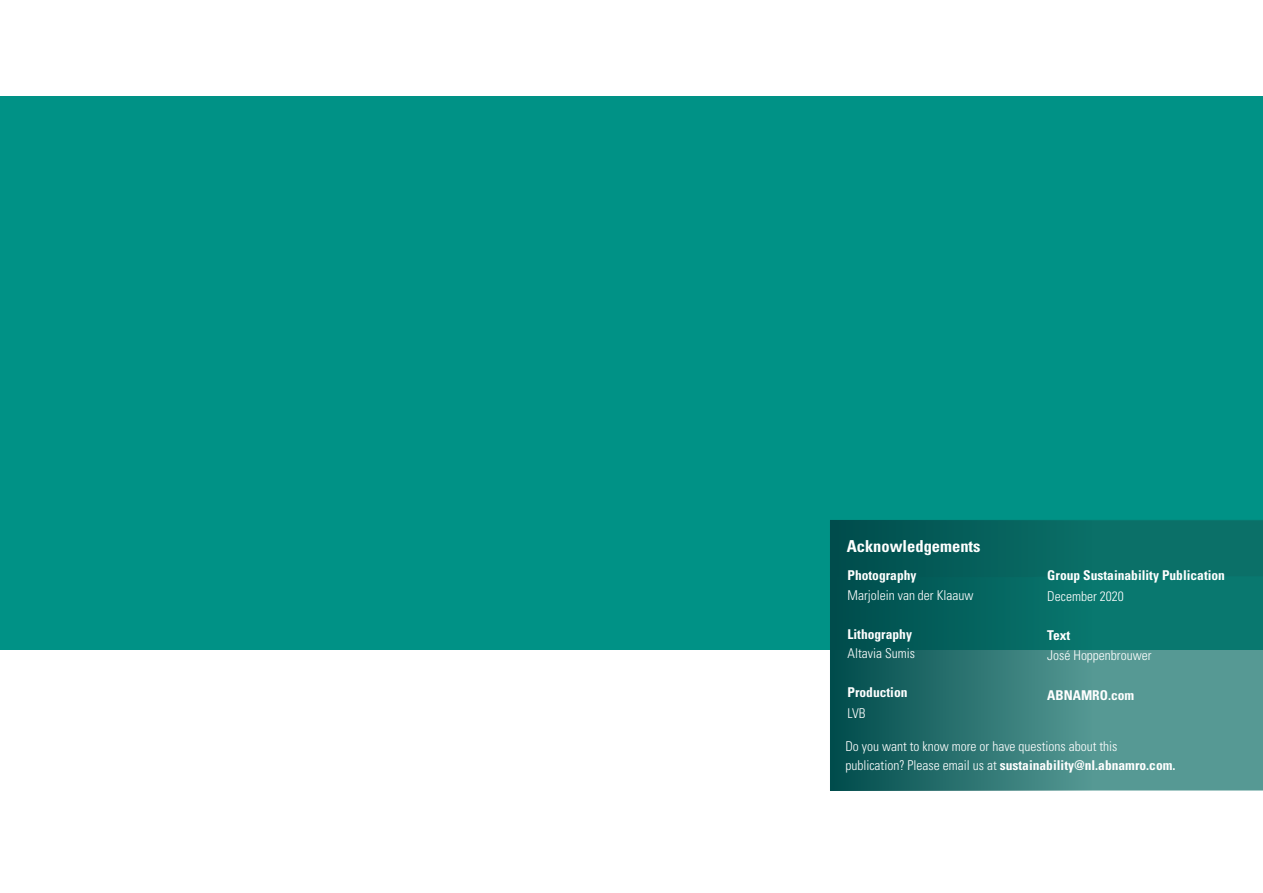
<style>
.page{position:relative;width:1263px;height:893px;background:#fff}
.page>*{position:absolute;margin:0;border:0;box-sizing:border-box;transform-origin:0 0}
.t1{font:700 condensed 16.5px "Univers LT Std";color:#fff}
.t2{font:300 condensed 13.5px/19.5px "Univers LT Std";color:#fff}
.t3{font:700 condensed 13.5px "Univers LT Std";color:#fff}
.s1{font-weight:700}
</style>
<div class="page">
<div style="left:0;top:96px;width:1263px;height:553px;background:#009286"></div>
<svg style="left:1091px;top:520px;width:172px;height:270px;background:#3b8d87"></svg>
<div style="left:1091px;top:521px;width:172px;height:56px;background:#0b7068"></div>
<svg style="left:830px;top:520px;width:261px;height:270px;background:#176865"></svg>
<p class="t1" style="left:847px;top:536px;width:135px">Acknowledgements</p>
<p class="t3" style="left:847px;top:567px;width:70px">Photography</p>
<p class="t2" style="left:847px;top:585px;width:127px">Marjolein van der Klaauw</p>
<p class="t3" style="left:847px;top:626px;width:66px">Lithography</p>
<p class="t2" style="left:847px;top:644px;width:69px">Altavia Sumis</p>
<p class="t3" style="left:847px;top:684px;width:62px">Production</p>
<p class="t2" style="left:847px;top:704px;width:20px">LVB</p>
<p class="t3" style="left:1047px;top:567px;width:179px">Group Sustainability Publication</p>
<p class="t2" style="left:1047px;top:587px;width:78px">December 2020</p>
<p class="t3" style="left:1047px;top:627px;width:25px">Text</p>
<p class="t2" style="left:1047px;top:645px;width:106px">José Hoppenbrouwer</p>
<p class="t3" style="left:1047px;top:687px;width:88px">ABNAMRO.com</p>
<p class="t2" style="left:845px;top:736px;width:332px">Do you want to know more or have questions about this publication? Please email us at <span class="s1">sustainability@nl.abnamro.com.</span></p>
</div>
